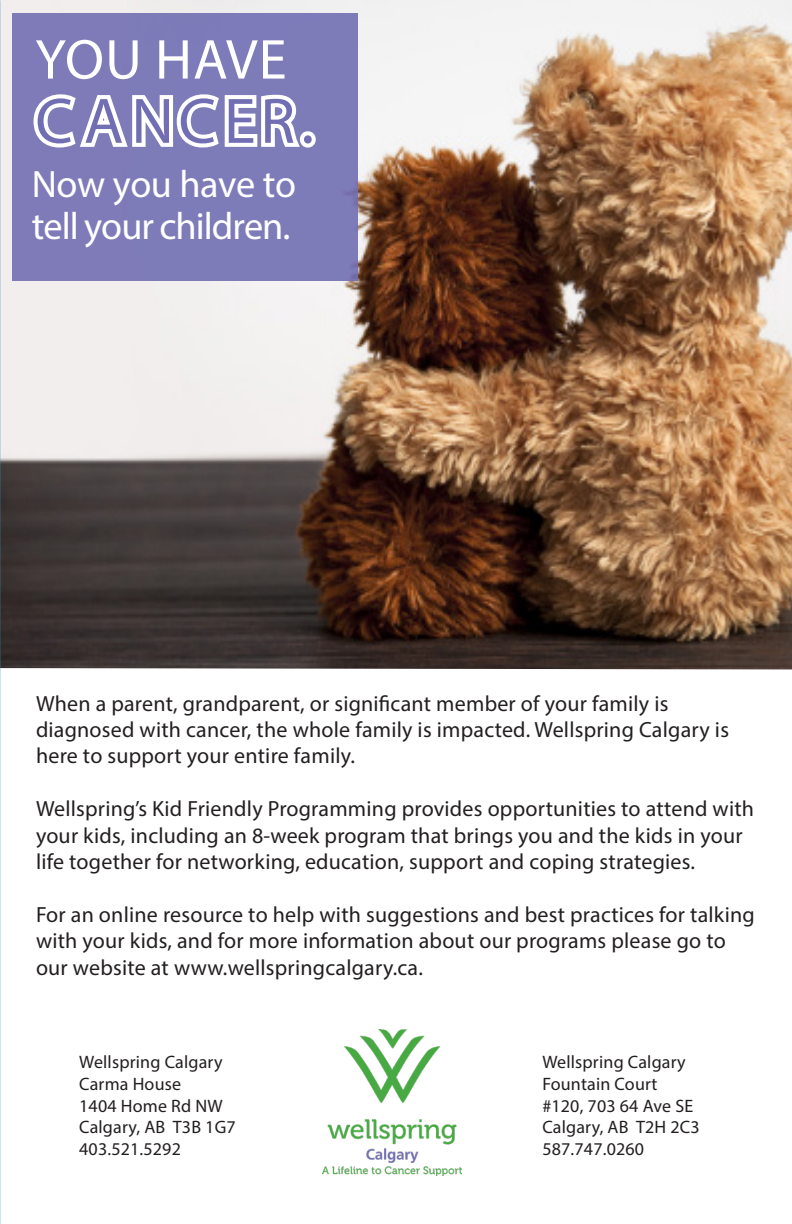
<style>
.page{position:relative;width:792px;height:1224px;background:#fff}
.page>*{position:absolute;margin:0;border:0;box-sizing:border-box;transform-origin:0 0}
.t1{font:64.8px "Myriad Pro";letter-spacing:.12em;color:#716eb3}
.t2{font:56.6px "Myriad Pro";letter-spacing:.02em;color:#fff}
.t3{font:38.2px "Myriad Pro";letter-spacing:-.025em;color:#fff}
.Content{font:22px/26.4px "Myriad Pro";letter-spacing:.01em;color:#231f20}
.Content-2{font:18px "Myriad Pro";letter-spacing:.01em;color:#231f20}
</style>
<div class="page">
<img style="left:0;top:1px;width:791px;height:668px">
<div style="left:12px;top:13px;width:346px;height:268px;background:#7e7bb9"></div>
<svg style="left:33px;top:94px;width:269px;height:54px"></svg>
<div style="left:300px;top:131px;width:16px;height:17px;border:8px solid #fff;border-radius:50%"></div>
<hr style="left:0;top:0;width:792px;height:1px;background:#3393d0">
<hr style="left:791px;top:0;width:1px;height:1224px;background:#3393d0">
<img style="left:322px;top:1030px;width:140px;height:145px">
<p class="t2" style="left:35px;top:25px;width:253px">YOU HAVE</p>
<p class="t1" style="left:35px;top:81px;width:280px">CANCER.</p>
<p class="t3" style="left:32px;top:161px;width:266px">Now you have to</p>
<p class="t3" style="left:32px;top:202px;width:260px">tell your children.</p>
<p class="Content" style="left:36px;top:690px;width:695px">When a parent, grandparent, or significant member of your family is diagnosed with cancer, the whole family is impacted. Wellspring Calgary is here to support your entire family.</p>
<p class="Content" style="left:36px;top:795px;width:720px">Wellspring’s Kid Friendly Programming provides opportunities to attend with your kids, including an 8-week program that brings you and the kids in your life together for networking, education, support and coping strategies.</p>
<p class="Content" style="left:36px;top:901px;width:720px">For an online resource to help with suggestions and best practices for talking with your kids, and for more information about our programs please go to our website at www.wellspringcalgary.ca.</p>
<p class="Content-2" style="left:79px;top:1051px;width:145px">Wellspring Calgary</p>
<p class="Content-2" style="left:79px;top:1073px;width:103px">Carma House</p>
<p class="Content-2" style="left:79px;top:1094px;width:145px">1404 Home Rd NW</p>
<p class="Content-2" style="left:79px;top:1116px;width:158px">Calgary, AB T3B 1G7</p>
<p class="Content-2" style="left:79px;top:1138px;width:103px">403.521.5292</p>
<p class="Content-2" style="left:542px;top:1051px;width:145px">Wellspring Calgary</p>
<p class="Content-2" style="left:542px;top:1073px;width:117px">Fountain Court</p>
<p class="Content-2" style="left:542px;top:1094px;width:152px">#120, 703 64 Ave SE</p>
<p class="Content-2" style="left:542px;top:1116px;width:159px">Calgary, AB T2H 2C3</p>
<p class="Content-2" style="left:542px;top:1138px;width:103px">587.747.0260</p>
</div>
